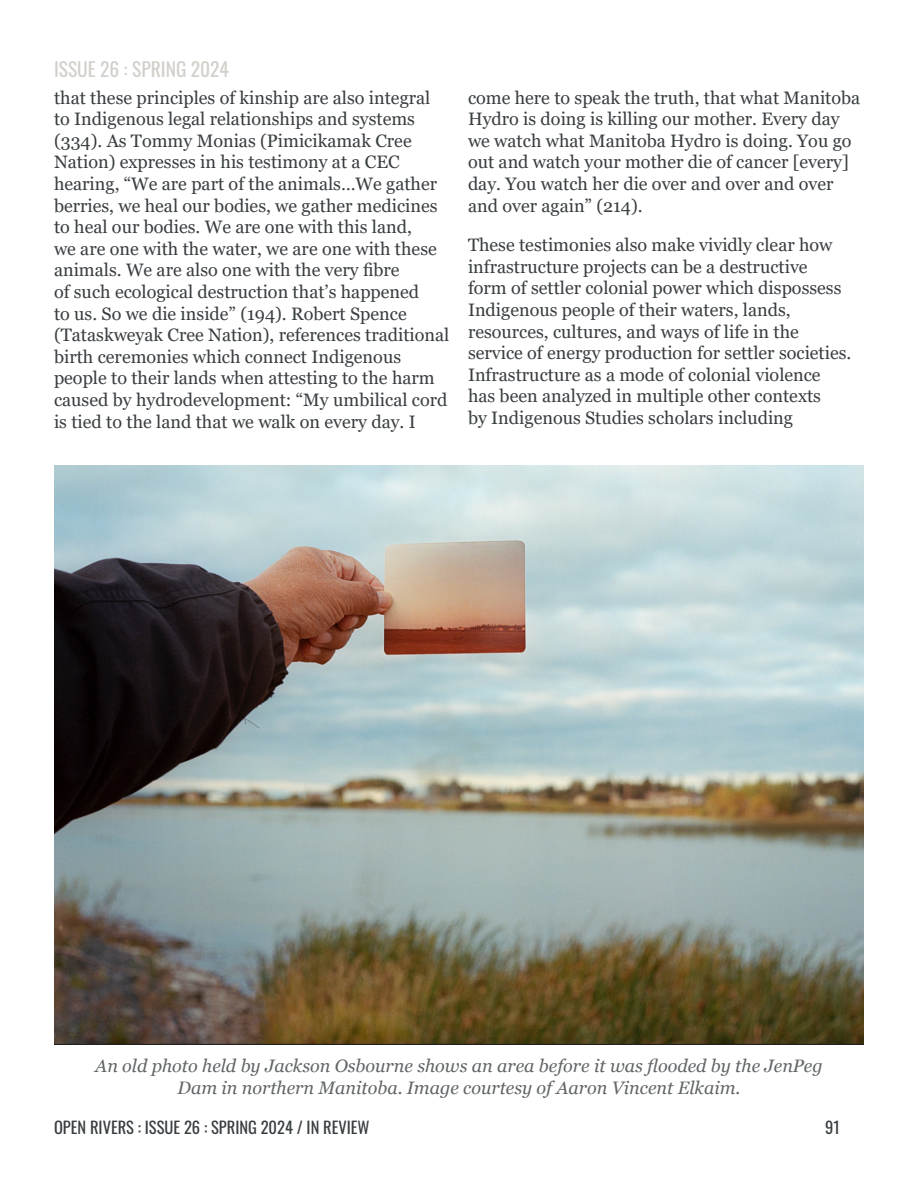
<style>
.page{position:relative;width:918px;height:1188px;background:#fff}
.page>*{position:absolute;margin:0;border:0;box-sizing:border-box;transform-origin:0 0}
.t1{font:19.5px "Oswald";color:#d3d0cb}
.t2{font:18px/21.6px "Georgia";color:#393e41}
.t3{font:italic 18px/21.6px "Georgia";color:#616567;text-align:center}
.t4{font:16.5px "Oswald";color:#393e41}
</style>
<div class="page">
<img style="left:54px;top:465px;width:810px;height:580px">
<p class="t1" style="left:54px;top:52px;width:177px">ISSUE 26 : SPRING 2024</p>
<p class="t2" style="left:54px;top:87px;width:397px">that these principles of kinship are also integral to Indigenous legal relationships and systems (334). As Tommy Monias (Pimicikamak Cree Nation) expresses in his testimony at a CEC hearing, “We are part of the animals…We gather berries, we heal our bodies, we gather medicines to heal our bodies. We are one with this land,<br>we are one with the water, we are one with these animals. We are also one with the very fibre<br>of such ecological destruction that’s happened<br>to us. So we die inside” (194). Robert Spence (Tataskweyak Cree Nation), references traditional birth ceremonies which connect Indigenous people to their lands when attesting to the harm caused by hydrodevelopment: “My umbilical cord is tied to the land that we walk on every day. I</p>
<p class="t2" style="left:468px;top:87px;width:394px">come here to speak the truth, that what Manitoba Hydro is doing is killing our mother. Every day we watch what Manitoba Hydro is doing. You go out and watch your mother die of cancer [every] day. You watch her die over and over and over and over again” (214).</p>
<p class="t2" style="left:468px;top:235px;width:385px">These testimonies also make vividly clear how infrastructure projects can be a destructive<br>form of settler colonial power which dispossess Indigenous people of their waters, lands, resources, cultures, and ways of life in the service of energy production for settler societies.<br>Infrastructure as a mode of colonial violence has been analyzed in multiple other contexts<br>by Indigenous Studies scholars including</p>
<p class="t3" style="left:95px;top:1055px;width:729px">An old photo held by Jackson Osbourne shows an area before it was flooded by the JenPeg<br>Dam in northern Manitoba. Image courtesy of Aaron Vincent Elkaim.</p>
<p class="t4" style="left:54px;top:1113px;width:317px">OPEN RIVERS : ISSUE 26 : SPRING 2024 / IN REVIEW</p>
<p class="t4" style="left:825px;top:1113px;width:16px">91</p>
</div>
